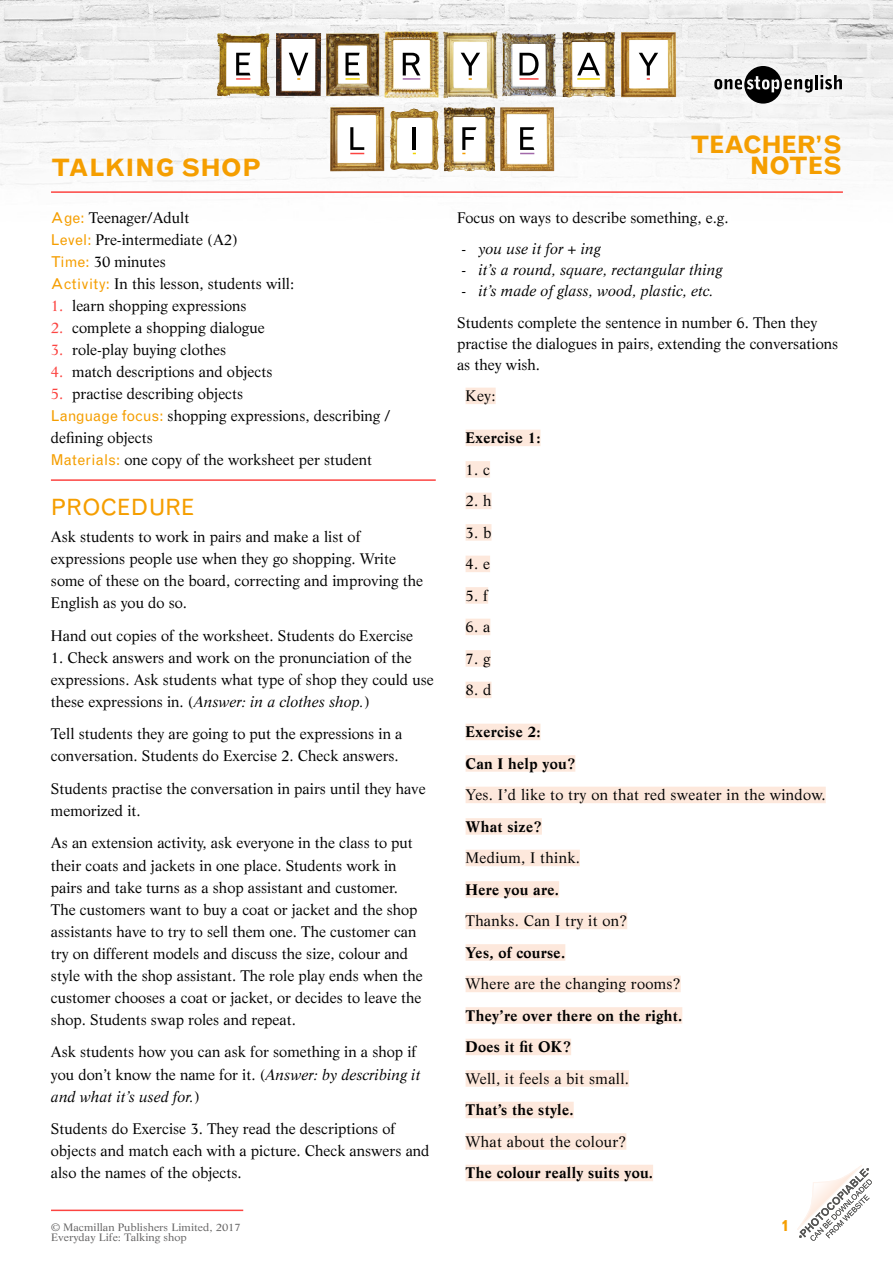
<style>
.page{position:relative;width:893px;height:1263px;background:#fff}
.page>*{position:absolute;margin:0;border:0;box-sizing:border-box;transform-origin:0 0}
.t1{font:700 24px "Grotesque MT Std";letter-spacing:-.02em;color:#f59e00}
.t2{font:700 24px "Grotesque MT Std";letter-spacing:.01em;color:#f59e00}
._15pt_B_head{font:22.5px "Grotesque MT Std";color:#f59e00}
.body{font:15px/22px "Life LT Std";color:#000}
.body-2{font:700 15px "Life LT Std";letter-spacing:.02em;color:#000}
.body-3{font:15px "Life LT Std";letter-spacing:.02em;color:#000}
.t3{font:italic 15px "Life LT Std";color:#000}
._16pt_A_head{font:700 15px "Grotesque MT Std";color:#f59e00}
.t4{font:10.5px/10.5px "Life LT Std";color:#646363;scale:1.08 1}
.s1{font-family:"Grotesque MT Std";color:#f59e00}
.s2{color:#fc4441}
.s3{font-style:italic}
.s4{font-style:normal}
</style>
<div class="page">
<hr style="left:51px;top:1209px;width:192px;height:2px;background:#fc4441">
<img style="left:0;top:0;width:893px;height:186px">
<svg style="left:695px;top:47px;width:166px;height:76px;fill:#f2f2f2"></svg>
<svg style="left:714px;top:66px;width:99px;height:38px"></svg>
<hr style="left:815px;top:75px;width:3px;height:14px;background:#000">
<svg style="left:820px;top:75px;width:22px;height:14px"></svg>
<hr style="left:51px;top:191px;width:792px;height:2px;background:#fc4441">
<img style="left:621px;top:32px;width:55px;height:65px">
<img style="left:562px;top:32px;width:53px;height:65px">
<img style="left:443px;top:31px;width:55px;height:68px">
<img style="left:217px;top:33px;width:53px;height:63px">
<img style="left:326px;top:33px;width:53px;height:63px">
<img style="left:276px;top:33px;width:45px;height:63px">
<img style="left:384px;top:31px;width:55px;height:67px">
<img style="left:502px;top:33px;width:54px;height:64px">
<svg style="left:236px;top:53px;width:14px;height:27px"></svg>
<svg style="left:346px;top:53px;width:14px;height:27px"></svg>
<svg style="left:289px;top:53px;width:19px;height:27px"></svg>
<svg style="left:403px;top:53px;width:17px;height:27px"></svg>
<svg style="left:461px;top:53px;width:19px;height:27px"></svg>
<hr style="left:519px;top:78px;width:20px;height:2px;background:#fc4441">
<svg style="left:519px;top:53px;width:20px;height:22px"></svg>
<hr style="left:577px;top:78px;width:23px;height:2px;background:#f2d300">
<svg style="left:577px;top:53px;width:23px;height:22px"></svg>
<svg style="left:639px;top:53px;width:19px;height:27px"></svg>
<img style="left:500px;top:107px;width:54px;height:64px">
<img style="left:443px;top:107px;width:52px;height:65px">
<img style="left:390px;top:108px;width:49px;height:62px">
<img style="left:330px;top:107px;width:54px;height:64px">
<svg style="left:350px;top:127px;width:14px;height:27px"></svg>
<hr style="left:413px;top:127px;width:3px;height:23px;background:#000">
<svg style="left:462px;top:127px;width:14px;height:27px"></svg>
<svg style="left:520px;top:127px;width:14px;height:27px"></svg>
<hr style="left:51px;top:479px;width:385px;height:2px;background:#fc4441">
<div style="left:466px;top:388px;width:30px;height:16px;background:#fde8dc"></div>
<div style="left:466px;top:430px;width:74px;height:16px;background:#fde8dc"></div>
<div style="left:466px;top:461px;width:24px;height:17px;background:#fde8dc"></div>
<div style="left:466px;top:493px;width:25px;height:16px;background:#fde8dc"></div>
<div style="left:466px;top:524px;width:25px;height:17px;background:#fde8dc"></div>
<div style="left:466px;top:556px;width:24px;height:16px;background:#fde8dc"></div>
<div style="left:466px;top:587px;width:22px;height:17px;background:#fde8dc"></div>
<div style="left:466px;top:619px;width:24px;height:16px;background:#fde8dc"></div>
<div style="left:466px;top:650px;width:25px;height:17px;background:#fde8dc"></div>
<div style="left:466px;top:682px;width:25px;height:16px;background:#fde8dc"></div>
<div style="left:466px;top:724px;width:74px;height:16px;background:#fde8dc"></div>
<div style="left:466px;top:755px;width:109px;height:17px;background:#fde8dc"></div>
<div style="left:466px;top:787px;width:360px;height:16px;background:#fde8dc"></div>
<div style="left:466px;top:818px;width:76px;height:17px;background:#fde8dc"></div>
<div style="left:466px;top:850px;width:114px;height:16px;background:#fde8dc"></div>
<div style="left:466px;top:881px;width:93px;height:17px;background:#fde8dc"></div>
<div style="left:466px;top:913px;width:161px;height:16px;background:#fde8dc"></div>
<div style="left:466px;top:944px;width:99px;height:17px;background:#fde8dc"></div>
<div style="left:466px;top:976px;width:215px;height:16px;background:#fde8dc"></div>
<div style="left:466px;top:1007px;width:216px;height:17px;background:#fde8dc"></div>
<div style="left:466px;top:1039px;width:105px;height:16px;background:#fde8dc"></div>
<div style="left:466px;top:1070px;width:163px;height:17px;background:#fde8dc"></div>
<div style="left:466px;top:1102px;width:108px;height:16px;background:#fde8dc"></div>
<div style="left:466px;top:1133px;width:160px;height:17px;background:#fde8dc"></div>
<div style="left:466px;top:1165px;width:187px;height:16px;background:#fde8dc"></div>
<svg style="left:797px;top:1165px;width:75px;height:76px"></svg>
<h1 class="t1" style="left:690px;top:131px;width:153px">TEACHER’S</h1>
<h1 class="t2" style="left:51px;top:154px;width:212px">TALKING SHOP</h1>
<h1 class="t1" style="left:750px;top:152px;width:94px">NOTES</h1>
<p class="body" style="left:51px;top:206px;width:140px"><span class="s1">Age:</span> Teenager/Adult</p>
<p class="body" style="left:51px;top:228px;width:189px"><span class="s1">Level:</span> Pre-intermediate (A2)</p>
<p class="body" style="left:51px;top:250px;width:117px"><span class="s1">Time:</span> 30 minutes</p>
<p class="body" style="left:51px;top:272px;width:245px"><span class="s1">Activity:</span> In this lesson, students will:</p>
<p class="body" style="left:51px;top:294px;width:197px"><span class="s2">1.</span> learn shopping expressions</p>
<p class="body" style="left:51px;top:316px;width:215px"><span class="s2">2.</span> complete a shopping dialogue</p>
<p class="body" style="left:51px;top:338px;width:177px"><span class="s2">3.</span> role-play buying clothes</p>
<p class="body" style="left:51px;top:361px;width:223px"><span class="s2">4.</span> match descriptions and objects</p>
<p class="body" style="left:51px;top:383px;width:194px"><span class="s2">5.</span> practise describing objects</p>
<p class="body" style="left:51px;top:405px;width:341px"><span class="s1">Language focus:</span> shopping expressions, describing / defining objects</p>
<p class="body" style="left:51px;top:449px;width:323px"><span class="s1">Materials:</span> one copy of the worksheet per student</p>
<p class="_15pt_B_head" style="left:51px;top:494px;width:145px">PROCEDURE</p>
<p class="body" style="left:51px;top:525px;width:374px">Ask students to work in pairs and make a list of expressions people use when they go shopping. Write some of these on the board, correcting and improving the English as you do so.</p>
<p class="body" style="left:51px;top:624px;width:364px">Hand out copies of the worksheet. Students do Exercise</p>
<p class="body" style="left:51px;top:646px;width:384px">1. Check answers and work on the pronunciation of the expressions. Ask students what type of shop they could use these expressions in. (<span class="s3">Answer: in a clothes shop.</span>)</p>
<p class="body" style="left:51px;top:723px;width:353px">Tell students they are going to put the expressions in a conversation. Students do Exercise 2. Check answers.</p>
<p class="body" style="left:51px;top:777px;width:376px">Students practise the conversation in pairs until they have memorized it.</p>
<p class="body" style="left:51px;top:832px;width:373px">As an extension activity, ask everyone in the class to put their coats and jackets in one place. Students work in pairs and take turns as a shop assistant and customer.<br>The customers want to buy a coat or jacket and the shop assistants have to try to sell them one. The customer can try on different models and discuss the size, colour and style with the shop assistant. The role play ends when the customer chooses a coat or jacket, or decides to leave the shop. Students swap roles and repeat.</p>
<p class="body" style="left:51px;top:1041px;width:371px">Ask students how you can ask for something in a shop if you don’t know the name for it. (<span class="s3">Answer: by describing it and what it’s used for.</span>)</p>
<p class="body" style="left:51px;top:1118px;width:380px">Students do Exercise 3. They read the descriptions of objects and match each with a picture. Check answers and also the names of the objects.</p>
<p class="t4" style="left:51px;top:1222px;width:177px">© Macmillan Publishers Limited, 2017<br>Everyday Life: Talking shop</p>
<p class="body" style="left:457px;top:206px;width:273px">Focus on ways to describe something, e.g.</p>
<p class="t3" style="left:461px;top:240px;width:141px"><span class="s4">-</span> you use it for + ing</p>
<p class="t3" style="left:461px;top:261px;width:263px"><span class="s4">-</span> it’s a round, square, rectangular thing</p>
<p class="t3" style="left:461px;top:282px;width:254px"><span class="s4">-</span> it’s made of glass, wood, plastic, etc.</p>
<p class="body" style="left:457px;top:312px;width:383px;line-height:21px">Students complete the sentence in number 6. Then they practise the dialogues in pairs, extending the conversations as they wish.</p>
<p class="body" style="left:466px;top:385px;width:32px">Key:</p>
<p class="body-2" style="left:466px;top:429px;width:76px">Exercise 1:</p>
<p class="body" style="left:466px;top:458px;width:26px">1. c</p>
<p class="body" style="left:466px;top:490px;width:27px">2. h</p>
<p class="body" style="left:466px;top:521px;width:27px">3. b</p>
<p class="body" style="left:466px;top:553px;width:26px">4. e</p>
<p class="body" style="left:466px;top:584px;width:24px">5. f</p>
<p class="body" style="left:466px;top:616px;width:26px">6. a</p>
<p class="body" style="left:466px;top:647px;width:27px">7. g</p>
<p class="body" style="left:466px;top:679px;width:27px">8. d</p>
<p class="body-2" style="left:466px;top:723px;width:76px">Exercise 2:</p>
<p class="body-2" style="left:466px;top:754px;width:111px">Can I help you?</p>
<p class="body-3" style="left:466px;top:786px;width:362px">Yes. I’d like to try on that red sweater in the window.</p>
<p class="body-2" style="left:466px;top:817px;width:78px">What size?</p>
<p class="body-3" style="left:466px;top:849px;width:116px">Medium, I think.</p>
<p class="body-2" style="left:466px;top:880px;width:95px">Here you are.</p>
<p class="body-3" style="left:466px;top:912px;width:163px">Thanks. Can I try it on?</p>
<p class="body-2" style="left:466px;top:943px;width:101px">Yes, of course.</p>
<p class="body-3" style="left:466px;top:975px;width:217px">Where are the changing rooms?</p>
<p class="body-2" style="left:466px;top:1006px;width:218px">They’re over there on the right.</p>
<p class="body-2" style="left:466px;top:1038px;width:107px">Does it fit OK?</p>
<p class="body-3" style="left:466px;top:1069px;width:165px">Well, it feels a bit small.</p>
<p class="body-2" style="left:466px;top:1101px;width:110px">That’s the style.</p>
<p class="body-3" style="left:466px;top:1132px;width:162px">What about the colour?</p>
<p class="body-2" style="left:466px;top:1164px;width:189px">The colour really suits you.</p>
<p class="_16pt_A_head" style="left:782px;top:1216px;width:9px">1</p>
</div>
